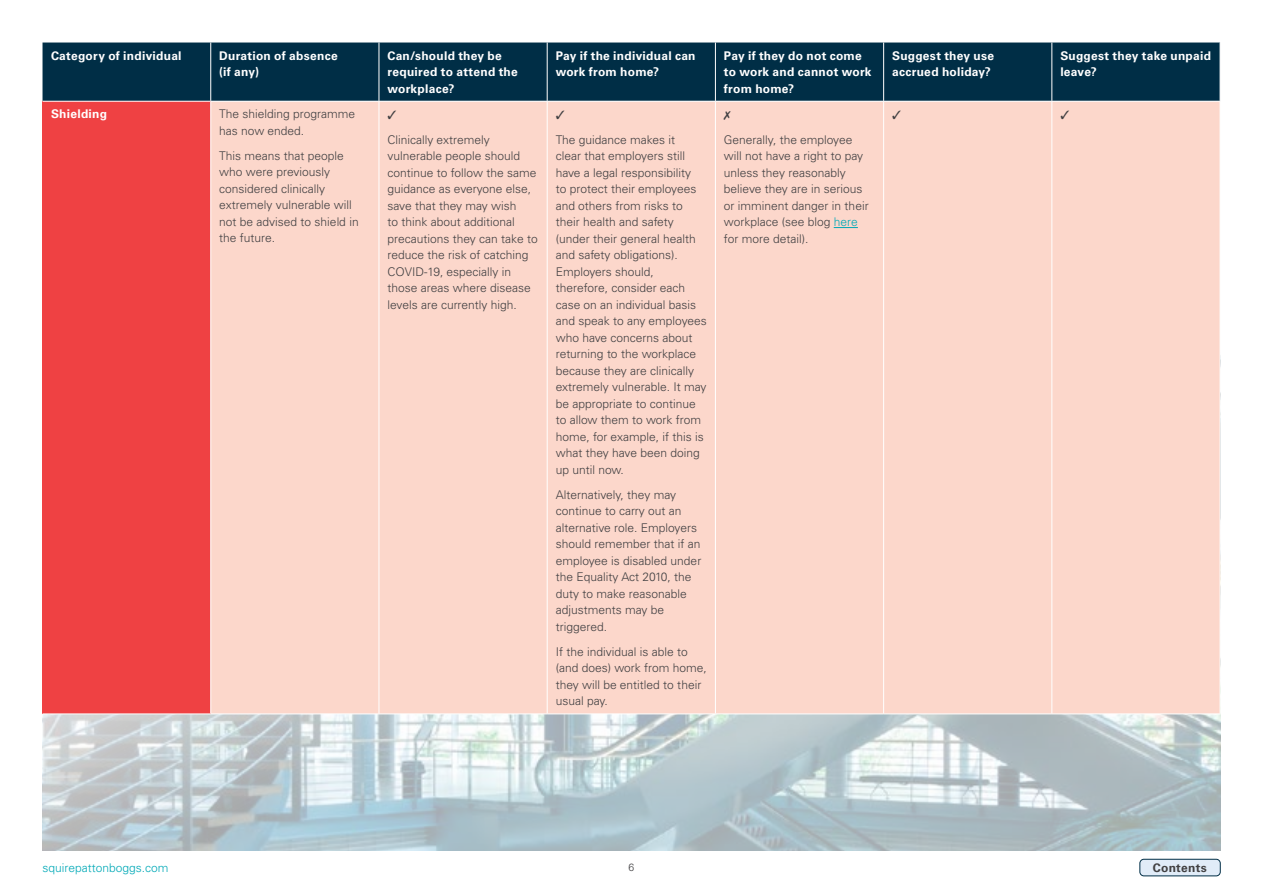
<style>
.page{position:relative;width:1263px;height:893px;background:#fff}
.page>*{position:absolute;margin:0;border:0;box-sizing:border-box;transform-origin:0 0}
.t1{font:300 12px/16.5px "Univers LTCYR 45";color:#414042}
.t2{font:700 12px/16.5px "Univers LTCYR 65";letter-spacing:.02em;color:#fff}
.t3{font:300 12px "Univers LTCYR 45";color:#00a9b7}
.t4{font:700 12px "Univers LTCYR 65";letter-spacing:.025em;color:#414042}
.t5{font:300 10.5px "Univers LTCYR 45";color:#414042}
.s1{color:#00a9b7}
</style>
<div class="page">
<div style="left:1140px;top:859px;width:80px;height:17px;background:#e1ecf8;border-radius:4px"></div>
<div style="left:1140px;top:859px;width:80px;height:17px;border:1px solid #002e46;border-radius:4px"></div>
<img style="left:43px;top:714px;width:1177px;height:136px">
<div style="left:43px;top:43px;width:1177px;height:58px;background:#002e46"></div>
<div style="left:43px;top:101px;width:168px;height:613px;background:#ef4143"></div>
<div style="left:211px;top:102px;width:1009px;height:611px;background:#fcd7cb"></div>
<hr style="left:43px;top:713px;width:168px;height:1px;background:#fff">
<hr style="left:210px;top:43px;width:1px;height:58px;background:#fff">
<hr style="left:379px;top:43px;width:1px;height:58px;background:#fff">
<hr style="left:547px;top:43px;width:1px;height:58px;background:#fff">
<hr style="left:715px;top:43px;width:1px;height:58px;background:#fff">
<hr style="left:883px;top:43px;width:1px;height:58px;background:#fff">
<hr style="left:1051px;top:43px;width:1px;height:58px;background:#fff">
<hr style="left:43px;top:101px;width:168px;height:1px;background:#fff">
<hr style="left:210px;top:102px;width:1px;height:611px;background:#fff">
<hr style="left:379px;top:102px;width:1px;height:611px;background:#fff">
<hr style="left:547px;top:102px;width:1px;height:611px;background:#fff">
<hr style="left:715px;top:102px;width:1px;height:611px;background:#fff">
<hr style="left:883px;top:102px;width:1px;height:611px;background:#fff">
<hr style="left:1051px;top:102px;width:1px;height:611px;background:#fff">
<svg style="left:834px;top:227px;width:24px;height:1px"></svg>
<svg style="left:388px;top:110px;width:8px;height:9px"></svg>
<svg style="left:556px;top:110px;width:8px;height:9px"></svg>
<svg style="left:724px;top:111px;width:7px;height:9px"></svg>
<svg style="left:892px;top:110px;width:9px;height:9px"></svg>
<svg style="left:1061px;top:110px;width:8px;height:9px"></svg>
<p class="t2" style="left:51px;top:47px;width:132px">Category of individual</p>
<p class="t2" style="left:219px;top:47px;width:120px">Duration of absence (if any)</p>
<p class="t2" style="left:387px;top:47px;width:132px">Can/should they be required to attend the workplace?</p>
<p class="t2" style="left:556px;top:47px;width:141px">Pay if the individual can work from home?</p>
<p class="t2" style="left:724px;top:47px;width:149px">Pay if they do not come to work and cannot work from home?</p>
<p class="t2" style="left:892px;top:47px;width:104px">Suggest they use accrued holiday?</p>
<p class="t2" style="left:1060px;top:47px;width:152px">Suggest they take unpaid leave?</p>
<p class="t2" style="left:51px;top:105px;width:58px">Shielding</p>
<p class="t1" style="left:219px;top:106px;width:137px">The shielding programme has now ended.</p>
<p class="t1" style="left:219px;top:147px;width:141px">This means that people who were previously considered clinically extremely vulnerable will not be advised to shield in the future.</p>
<p class="t1" style="left:387px;top:131px;width:152px">Clinically extremely vulnerable people should continue to follow the same guidance as everyone else, save that they may wish<br>to think about additional precautions they can take to reduce the risk of catching<br>COVID-19, especially in those areas where disease levels are currently high.</p>
<p class="t1" style="left:556px;top:131px;width:153px">The guidance makes it<br>clear that employers still have a legal responsibility<br>to protect their employees and others from risks to their health and safety (under their general health and safety obligations).<br>Employers should, therefore, consider each case on an individual basis and speak to any employees who have concerns about returning to the workplace because they are clinically extremely vulnerable. It may be appropriate to continue to allow them to work from home, for example, if this is what they have been doing up until now.</p>
<p class="t1" style="left:556px;top:486px;width:147px">Alternatively, they may continue to carry out an alternative role. Employers should remember that if an employee is disabled under the Equality Act 2010, the duty to make reasonable adjustments may be triggered.</p>
<p class="t1" style="left:556px;top:643px;width:153px">If the individual is able to (and does) work from home, they will be entitled to their usual pay.</p>
<p class="t1" style="left:724px;top:131px;width:146px">Generally, the employee will not have a right to pay unless they reasonably believe they are in serious or imminent danger in their workplace (see blog <span class="s1">here </span>for more detail).</p>
<p class="t3" style="left:43px;top:860px;width:128px">squirepattonboggs.com</p>
<p class="t5" style="left:628px;top:860px;width:7px">6</p>
<p class="t4" style="left:1153px;top:859px;width:55px">Contents</p>
</div>
